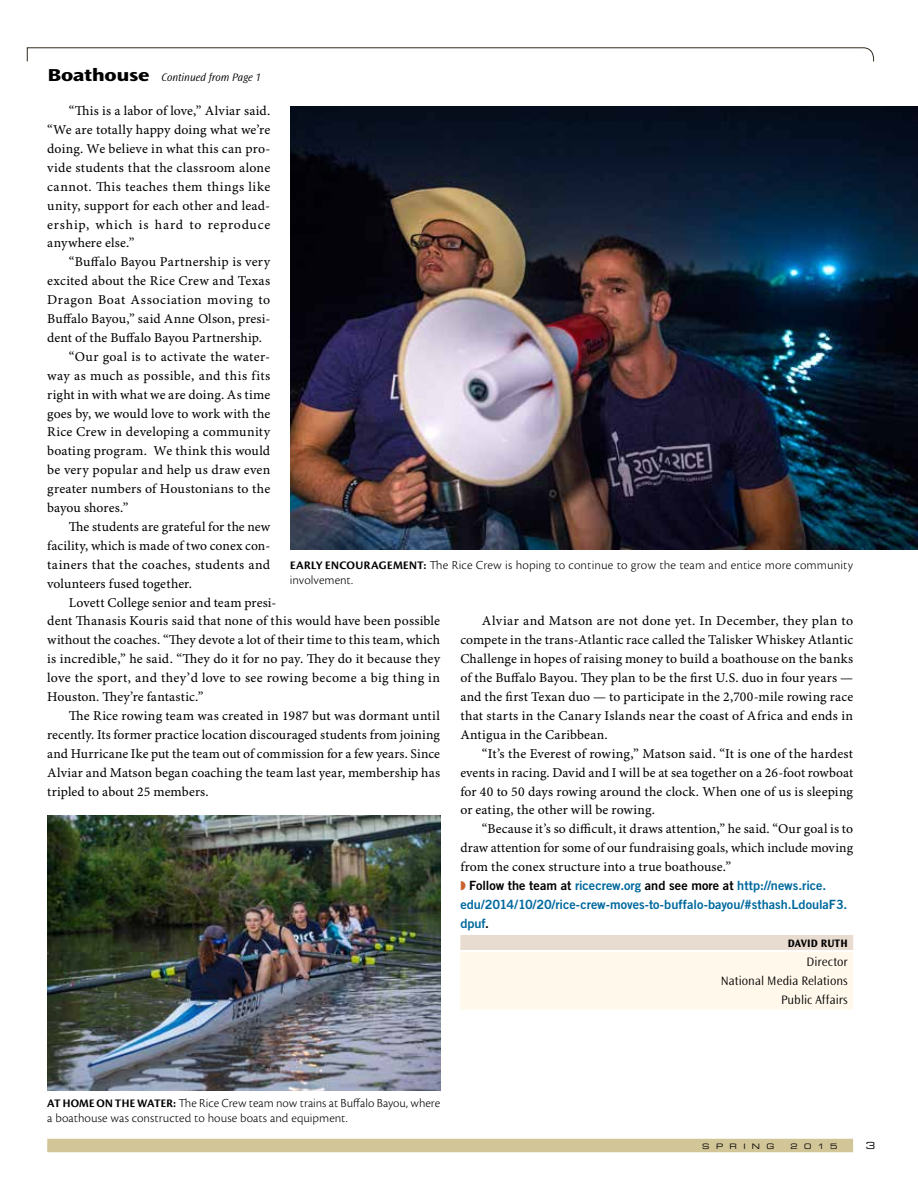
<style>
.page{position:relative;width:918px;height:1188px;background:#fff}
.page>*{position:absolute;margin:0;border:0;box-sizing:border-box;transform-origin:0 0}
.t1{font:13.5px/18.9px "Minion Pro Capt";letter-spacing:.015em;color:#000;text-align:justify}
.t2{font:13.5px "Minion Pro Capt";letter-spacing:.045em;color:#000}
.t3{font:12.75px/15px "Cronos Pro Lt Capt";letter-spacing:.005em;color:#000}
.t4{font:12.75px/18.9px "Trade Gothic LT Std Bd 2";color:#00699e}
.t5{font:300 12.75px/19px "Ocean Sans Std";color:#000;text-align:right}
.t6{font:italic 300 11.25px "Ocean Sans Std";color:#000}
.t7{font:700 11.25px "Ocean Sans Std";letter-spacing:.005em;color:#000}
.t8{font:9.75px "Eurostile LT Std Ex 2";color:#000}
.t9{font:7.5px "Eurostile LT Std Ex 2";letter-spacing:.85em;color:#000}
.s1{font-weight:800;font-style:normal;font-stretch:expanded;font-size:18px}
.s2{font-family:"Cronos Pro Bold Disp";font-size:12px}
.s3{color:#c8622e}
.s4{color:#000}
</style>
<div class="page">
<img style="left:291px;top:107px;width:627px;height:442px">
<img style="left:47px;top:815px;width:393px;height:276px">
<svg style="left:27px;top:47px;width:848px;height:15px"></svg>
<div style="left:47px;top:1139px;width:806px;height:13px;background:#d2c598"></div>
<div style="left:460px;top:935px;width:393px;height:15px;background:#e8dbd0"></div>
<div style="left:460px;top:952px;width:393px;height:19px;background:#fff8eb"></div>
<div style="left:460px;top:971px;width:393px;height:19px;background:#fff8eb"></div>
<div style="left:460px;top:990px;width:393px;height:19px;background:#fff8eb"></div>
<p class="t6" style="left:48px;top:71px;width:215px"><span class="s1">Boathouse</span> Continued from Page 1</p>
<p class="t1" style="left:47px;top:102px;width:225px;text-indent:22px">“This is a labor of love,” Alviar said. “We are totally happy doing what we’re doing. We believe in what this can pro&shy;vide students that the classroom alone cannot. This teaches them things like unity, support for each other and lead&shy;ership, which is hard to reproduce anywhere else.”</p>
<p class="t1" style="left:69px;top:253px;width:203px">“Buffalo Bayou Partnership is very</p>
<p class="t1" style="left:47px;top:272px;width:225px">excited about the Rice Crew and Texas</p>
<p class="t2" style="left:47px;top:292px;width:225px">Dragon Boat Association moving to</p>
<p class="t1" style="left:47px;top:310px;width:225px">Buffalo Bayou,” said Anne Olson, presi-</p>
<p class="t1" style="left:47px;top:329px;width:216px">dent of the Buffalo Bayou Partnership.</p>
<p class="t1" style="left:69px;top:348px;width:203px">“Our goal is to activate the water-</p>
<p class="t1" style="left:47px;top:367px;width:225px">way as much as possible, and this fits</p>
<p class="t1" style="left:47px;top:385px;width:225px">right in with what we are doing. As time</p>
<p class="t1" style="left:47px;top:404px;width:225px">goes by, we would love to work with the</p>
<p class="t1" style="left:47px;top:423px;width:225px">Rice Crew in developing a community</p>
<p class="t1" style="left:47px;top:442px;width:224px">boating program. We think this would</p>
<p class="t1" style="left:47px;top:461px;width:225px">be very popular and help us draw even</p>
<p class="t1" style="left:47px;top:480px;width:225px">greater numbers of Houstonians to the</p>
<p class="t1" style="left:47px;top:499px;width:83px">bayou shores.”</p>
<p class="t1" style="left:69px;top:518px;width:203px">The students are grateful for the new</p>
<p class="t1" style="left:47px;top:537px;width:225px">facility, which is made of two conex con-</p>
<p class="t1" style="left:47px;top:556px;width:225px">tainers that the coaches, students and</p>
<p class="t1" style="left:47px;top:574px;width:146px">volunteers fused together.</p>
<p class="t1" style="left:69px;top:593px;width:209px">Lovett College senior and team presi-</p>
<p class="t1" style="left:47px;top:612px;width:394px">dent Thanasis Kouris said that none of this would have been possible</p>
<p class="t1" style="left:47px;top:631px;width:394px">without the coaches. “They devote a lot of their time to this team, which</p>
<p class="t1" style="left:47px;top:650px;width:394px">is incredible,” he said. “They do it for no pay. They do it because they</p>
<p class="t1" style="left:47px;top:669px;width:394px">love the sport, and they’d love to see rowing become a big thing in</p>
<p class="t1" style="left:47px;top:688px;width:158px">Houston. They’re fantastic.”</p>
<p class="t1" style="left:69px;top:707px;width:373px">The Rice rowing team was created in 1987 but was dormant until</p>
<p class="t1" style="left:47px;top:726px;width:394px">recently. Its former practice location discouraged students from joining</p>
<p class="t1" style="left:47px;top:745px;width:394px">and Hurricane Ike put the team out of commission for a few years. Since</p>
<p class="t1" style="left:47px;top:763px;width:394px">Alviar and Matson began coaching the team last year, membership has</p>
<p class="t1" style="left:47px;top:782px;width:163px">tripled to about 25 members.</p>
<p class="t3" style="left:290px;top:557px;width:565px"><span class="s2">EARLY ENCOURAGEMENT:</span> The Rice Crew is hoping to continue to grow the team and entice more community involvement.</p>
<p class="t1" style="left:460px;top:612px;width:394px;text-indent:22px">Alviar and Matson are not done yet. In December, they plan to compete in the trans-Atlantic race called the Talisker Whiskey Atlantic Challenge in hopes of raising money to build a boathouse on the banks of the Buffalo Bayou. They plan to be the first U.S. duo in four years — and the first Texan duo — to participate in the 2,700-mile rowing race that starts in the Canary Islands near the coast of Africa and ends in Antigua in the Caribbean.</p>
<p class="t1" style="left:460px;top:745px;width:394px;text-indent:22px">“It’s the Everest of rowing,” Matson said. “It is one of the hardest events in racing. David and I will be at sea together on a 26-foot rowboat for 40 to 50 days rowing around the clock. When one of us is sleeping or eating, the other will be rowing.</p>
<p class="t1" style="left:460px;top:820px;width:394px;text-indent:22px">“Because it’s so difficult, it draws attention,” he said. “Our goal is to draw attention for some of our fundraising goals, which include moving from the conex structure into a true boathouse.”</p>
<p class="t4" style="left:460px;top:876px;width:389px"><span class="s3">◗</span> <span class="s4">Follow the team at</span> ricecrew.org <span class="s4">and see more at</span> http://news.rice. edu/2014/10/20/rice-crew-moves-to-buffalo-bayou/#sthash.LdoulaF3. dpuf<span class="s4">.</span></p>
<p class="t7" style="left:788px;top:937px;width:61px">DAVID RUTH</p>
<p class="t5" style="left:721px;top:952px;width:128px">Director<br>National Media Relations<br>Public Affairs</p>
<p class="t3" style="left:47px;top:1096px;width:394px"><span class="s2">AT HOME ON THE WATER:</span> The Rice Crew team now trains at Buffalo Bayou, where a boathouse was constructed to house boats and equipment.</p>
<p class="t9" style="left:702px;top:1141px;width:74px">Spring</p>
<p class="t9" style="left:791px;top:1141px;width:49px">2015</p>
<p class="t8" style="left:866px;top:1139px;width:11px">3</p>
</div>
